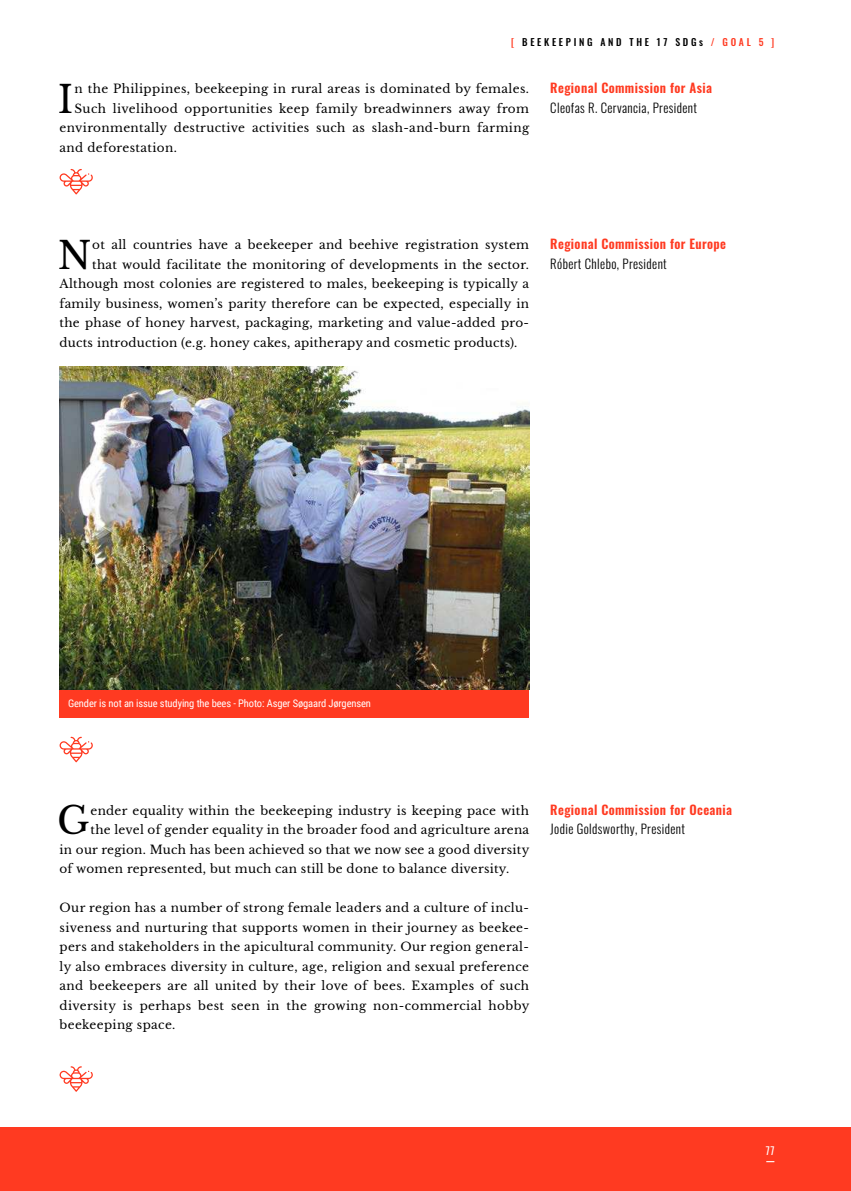
<style>
.page{position:relative;width:851px;height:1191px;background:#fff}
.page>*{position:absolute;margin:0;border:0;box-sizing:border-box;transform-origin:0 0}
.t1{font:37.35px "Libre Baskerville";color:#000}
.t2{font:600 12.75px "Oswald";letter-spacing:.03em;color:#ff3a21}
.t3{font:300 12.75px "Oswald";letter-spacing:.03em;color:#000}
.t4{font:12px/19.5px "Libre Baskerville";letter-spacing:.02em;color:#000;text-align:justify}
.t5{font:10.5px "Roboto Condensed";letter-spacing:-.01em;color:#fff}
.t6{font:10.5px "Oswald";color:#fff}
.t7{font:500 9.75px "Oswald";letter-spacing:.28em;color:#000}
.s1{color:#ff3a21}
</style>
<div class="page">
<div style="left:0;top:1127px;width:850px;height:64px;background:#ff3a21"></div>
<svg style="left:60px;top:169px;width:33px;height:25px"></svg>
<svg style="left:60px;top:1066px;width:33px;height:25px"></svg>
<div style="left:60px;top:689px;width:469px;height:28px;background:#ff3a21"></div>
<img style="left:60px;top:366px;width:469px;height:323px">
<svg style="left:60px;top:736px;width:33px;height:26px"></svg>
<p class="t7" style="left:511px;top:34px;width:265px"><span class="s1">[</span> BEEKEEPING AND THE 17 SDGs <span class="s1">/ GOAL 5 ]</span></p>
<h1 class="t1" style="left:58px;top:76px;width:17px">I</h1>
<p class="t4" style="left:74px;top:79px;width:456px">n the Philippines, beekeeping in rural areas is dominated by females.</p>
<p class="t4" style="left:74px;top:98px;width:456px">Such livelihood opportunities keep family breadwinners away from</p>
<p class="t4" style="left:60px;top:118px;width:471px">environmentally destructive activities such as slash-and-burn farming</p>
<p class="t4" style="left:60px;top:137px;width:119px">and deforestation.</p>
<p class="t2" style="left:550px;top:76px;width:163px">Regional Commission for Asia</p>
<p class="t3" style="left:550px;top:96px;width:148px">Cleofas R. Cervancia, President</p>
<h1 class="t1" style="left:58px;top:232px;width:35px">N</h1>
<p class="t4" style="left:92px;top:235px;width:438px">ot all countries have a beekeeper and beehive registration system</p>
<p class="t4" style="left:92px;top:254px;width:438px">that would facilitate the monitoring of developments in the sector.</p>
<p class="t4" style="left:60px;top:274px;width:471px">Although most colonies are registered to males, beekeeping is typically a</p>
<p class="t4" style="left:60px;top:293px;width:471px">family business, women’s parity therefore can be expected, especially in</p>
<p class="t4" style="left:60px;top:313px;width:471px">the phase of honey harvest, packaging, marketing and value-added pro-</p>
<p class="t4" style="left:60px;top:332px;width:459px">ducts introduction (e.g. honey cakes, apitherapy and cosmetic products).</p>
<p class="t2" style="left:550px;top:232px;width:177px">Regional Commission for Europe</p>
<p class="t3" style="left:550px;top:252px;width:118px">Róbert Chlebo, President</p>
<p class="t5" style="left:68px;top:696px;width:304px">Gender is not an issue studying the bees - Photo: Asger Søgaard Jørgensen</p>
<h1 class="t1" style="left:57px;top:798px;width:34px">G</h1>
<p class="t4" style="left:91px;top:800px;width:440px">ender equality within the beekeeping industry is keeping pace with</p>
<p class="t4" style="left:91px;top:820px;width:440px">the level of gender equality in the broader food and agriculture arena</p>
<p class="t4" style="left:60px;top:839px;width:471px">in our region. Much has been achieved so that we now see a good diversity</p>
<p class="t4" style="left:60px;top:859px;width:451px">of women represented, but much can still be done to balance diversity.</p>
<p class="t4" style="left:60px;top:898px;width:471px">Our region has a number of strong female leaders and a culture of inclu&shy;siveness and nurturing that supports women in their journey as beekee&shy;pers and stakeholders in the apicultural community. Our region general&shy;ly also embraces diversity in culture, age, religion and sexual preference and beekeepers are all united by their love of bees. Examples of such diversity is perhaps best seen in the growing non-commercial hobby beekeeping space.</p>
<p class="t2" style="left:550px;top:798px;width:183px">Regional Commission for Oceania</p>
<p class="t3" style="left:550px;top:817px;width:136px">Jodie Goldsworthy, President</p>
<p class="t6" style="left:765px;top:1141px;width:10px">77</p>
</div>
